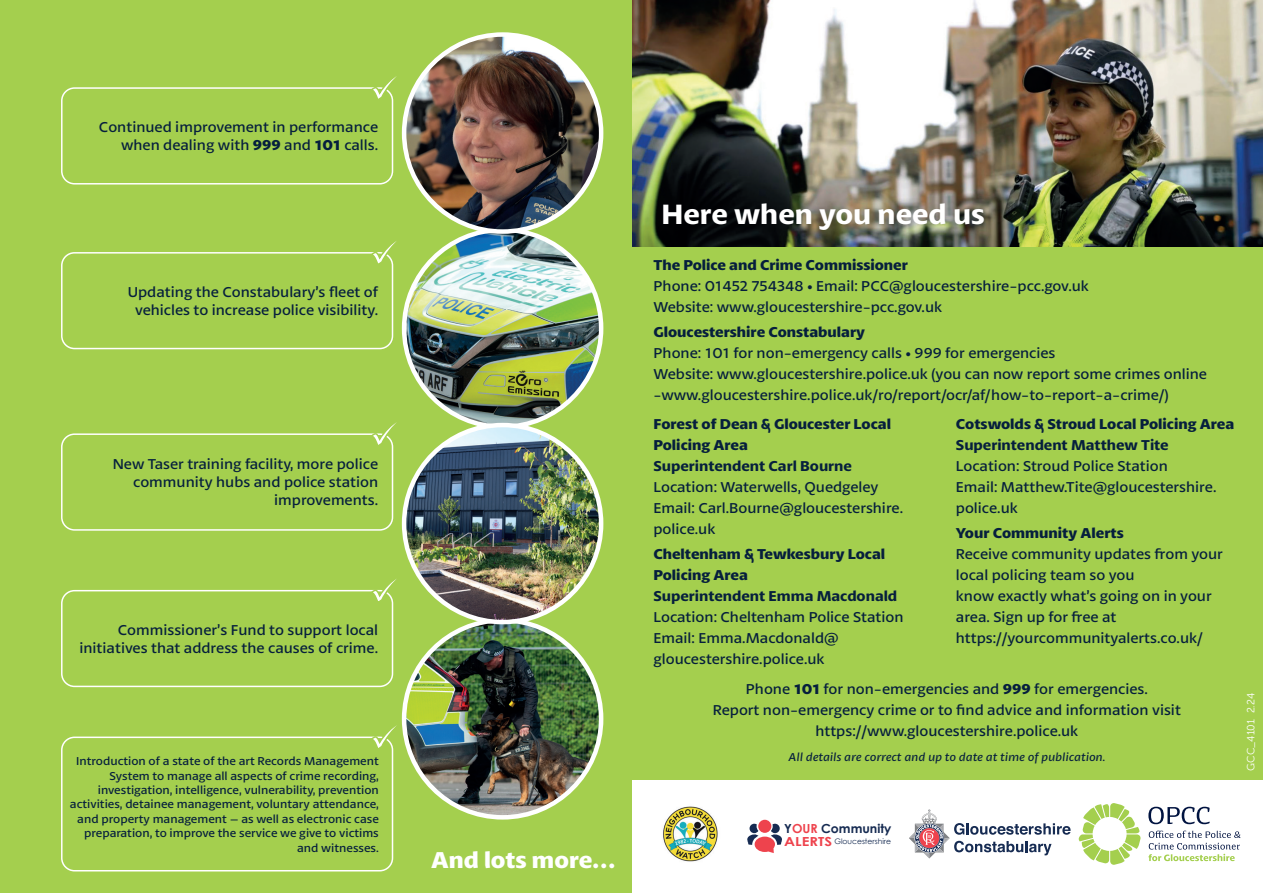
<style>
.page{position:relative;width:1263px;height:893px;background:#fff}
.page>*{position:absolute;margin:0;border:0;box-sizing:border-box;transform-origin:0 0}
.t1{font:600 29.25px "Petala Pro";color:#fff}
.t2{font:700 24px "Petala Pro";color:#fff}
.t3{font:15px/21px "Petala Pro";color:#061f3d}
.t4{font:700 15px/21px "Petala Pro";color:#061f3d}
.t5{font:600 15px "Petala Pro";color:#061f3d}
.t6{font:700 12.45px "Century Gothic";color:#162b52}
.t7{font:12px/14.4px "Petala Pro";color:#061f3d;text-align:right}
.t8{font:italic 12px "Petala Pro";color:#061f3d}
.t9{font:10.5px "Museo Sans 300";color:#fff}
.t10{font:7.65px "Century Gothic";color:#162b52}
.s1{font-weight:700}
.s2{color:#ee434d}
.s3{font-weight:700;font-size:12.45px;color:#ee434d}
</style>
<div class="page">
<div style="left:631px;top:240px;width:632px;height:540px;background:#a4cf4e"></div>
<img style="left:663px;top:806px;width:55px;height:56px">
<div style="left:758px;top:820px;width:13px;height:13px;background:#ee434d;border-radius:50%"></div>
<svg style="left:747px;top:824px;width:35px;height:29px"></svg>
<svg style="left:1148px;top:831px;width:92px;height:30px"></svg>
<svg style="left:1148px;top:807px;width:62px;height:17px"></svg>
<svg style="left:1079px;top:803px;width:62px;height:62px"></svg>
<svg style="left:909px;top:809px;width:161px;height:49px"></svg>
<img style="left:631px;top:0;width:632px;height:247px">
<div style="left:0;top:0;width:631px;height:893px;background:#a4cf4e"></div>
<img style="left:404px;top:230px;width:197px;height:197px;border-radius:99px">
<img style="left:404px;top:620px;width:197px;height:197px;border-radius:99px">
<img style="left:404px;top:35px;width:197px;height:197px;border-radius:99px">
<div style="left:402px;top:32px;width:201px;height:202px;border:4px solid #fff;border-radius:50%"></div>
<img style="left:404px;top:425px;width:197px;height:197px;border-radius:99px">
<div style="left:402px;top:423px;width:201px;height:201px;border:4px solid #fff;border-radius:50%"></div>
<div style="left:61px;top:252px;width:332px;height:97px;border:2px solid #fff;border-radius:13px"></div>
<div style="left:61px;top:87px;width:332px;height:98px;border:2px solid #fff;border-radius:13px"></div>
<div style="left:61px;top:433px;width:332px;height:98px;border:2px solid #fff;border-radius:13px"></div>
<div style="left:61px;top:590px;width:332px;height:97px;border:2px solid #fff;border-radius:13px"></div>
<div style="left:61px;top:737px;width:332px;height:134px;border:2px solid #fff;border-radius:13px"></div>
<svg style="left:369px;top:241px;width:28px;height:27px"></svg>
<svg style="left:369px;top:76px;width:28px;height:27px"></svg>
<svg style="left:369px;top:422px;width:28px;height:27px"></svg>
<svg style="left:369px;top:579px;width:27px;height:26px"></svg>
<svg style="left:369px;top:725px;width:28px;height:27px"></svg>
<p class="t3" style="left:99px;top:119px;width:281px;line-height:18px;text-align:right">Continued improvement in performance when dealing with <span class="s1">999</span> and <span class="s1">101</span> calls.</p>
<p class="t3" style="left:128px;top:283px;width:252px;line-height:18px;text-align:center">Updating the Constabulary’s fleet of vehicles to increase police visibility.</p>
<p class="t3" style="left:113px;top:456px;width:267px;line-height:18px;text-align:right">New Taser training facility, more police community hubs and police station improvements.</p>
<p class="t3" style="left:79px;top:621px;width:300px;line-height:18px;text-align:right">Commissioner’s Fund to support local initiatives that address the causes of crime.</p>
<p class="t7" style="left:70px;top:754px;width:310px">Introduction of a state of the art Records Management System to manage all aspects of crime recording, investigation, intelligence, vulnerability, prevention activities, detainee management, voluntary attendance, and property management – as well as electronic case preparation, to improve the service we give to victims and witnesses.</p>
<h2 class="t2" style="left:431px;top:846px;width:185px">And lots more…</h2>
<h1 class="t1" style="left:661px;top:195px;width:325px">Here when you need us</h1>
<p class="t4" style="left:653px;top:255px;width:256px">The Police and Crime Commissioner</p>
<p class="t3" style="left:653px;top:276px;width:437px">Phone: 01452 754348 • Email: PCC@gloucestershire-pcc.gov.uk<br>Website: www.gloucestershire-pcc.gov.uk</p>
<p class="t4" style="left:653px;top:322px;width:213px">Gloucestershire Constabulary</p>
<p class="t3" style="left:653px;top:343px;width:555px">Phone: 101 for non-emergency calls • 999 for emergencies<br>Website: www.gloucestershire.police.uk (you can now report some crimes online -www.gloucestershire.police.uk/ro/report/ocr/af/how-to-report-a-crime/)</p>
<p class="t4" style="left:653px;top:413px;width:239px">Forest of Dean &amp; Gloucester Local<br>Policing Area</p>
<p class="t5" style="left:653px;top:456px;width:200px">Superintendent Carl Bourne</p>
<p class="t3" style="left:653px;top:477px;width:251px">Location: Waterwells, Quedgeley<br>Email: Carl.Bourne@gloucestershire. police.uk</p>
<p class="t4" style="left:653px;top:544px;width:233px">Cheltenham &amp; Tewkesbury Local<br>Policing Area</p>
<p class="t5" style="left:653px;top:586px;width:245px">Superintendent Emma Macdonald</p>
<p class="t3" style="left:653px;top:607px;width:252px">Location: Cheltenham Police Station<br>Email: Emma.Macdonald@ gloucestershire.police.uk</p>
<p class="t4" style="left:956px;top:413px;width:280px">Cotswolds &amp; Stroud Local Policing Area</p>
<p class="t5" style="left:956px;top:435px;width:214px">Superintendent Matthew Tite</p>
<p class="t3" style="left:956px;top:456px;width:262px">Location: Stroud Police Station<br>Email: Matthew.Tite@gloucestershire. police.uk</p>
<p class="t4" style="left:956px;top:523px;width:169px">Your Community Alerts</p>
<p class="t3" style="left:956px;top:544px;width:268px">Receive community updates from your local policing team so you<br>know exactly what’s going on in your area. Sign up for free at https://yourcommunityalerts.co.uk/</p>
<p class="t3" style="left:713px;top:679px;width:470px;text-align:center">Phone <span class="s1">101</span> for non-emergencies and <span class="s1">999</span> for emergencies.<br>Report non-emergency crime or to find advice and information visit https://www.gloucestershire.police.uk</p>
<p class="t8" style="left:788px;top:751px;width:318px">All details are correct and up to date at time of publication.</p>
<p class="t9" style="left:1245px;top:771px;width:80px;rotate:-90deg">GCC_4101 2.24</p>
<p class="t6" style="left:784px;top:819px;width:109px">Y<span class="s2">OUR</span> Community</p>
<p class="t10" style="left:784px;top:836px;width:108px"><span class="s3">ALERTS</span> Gloucestershire</p>
</div>
